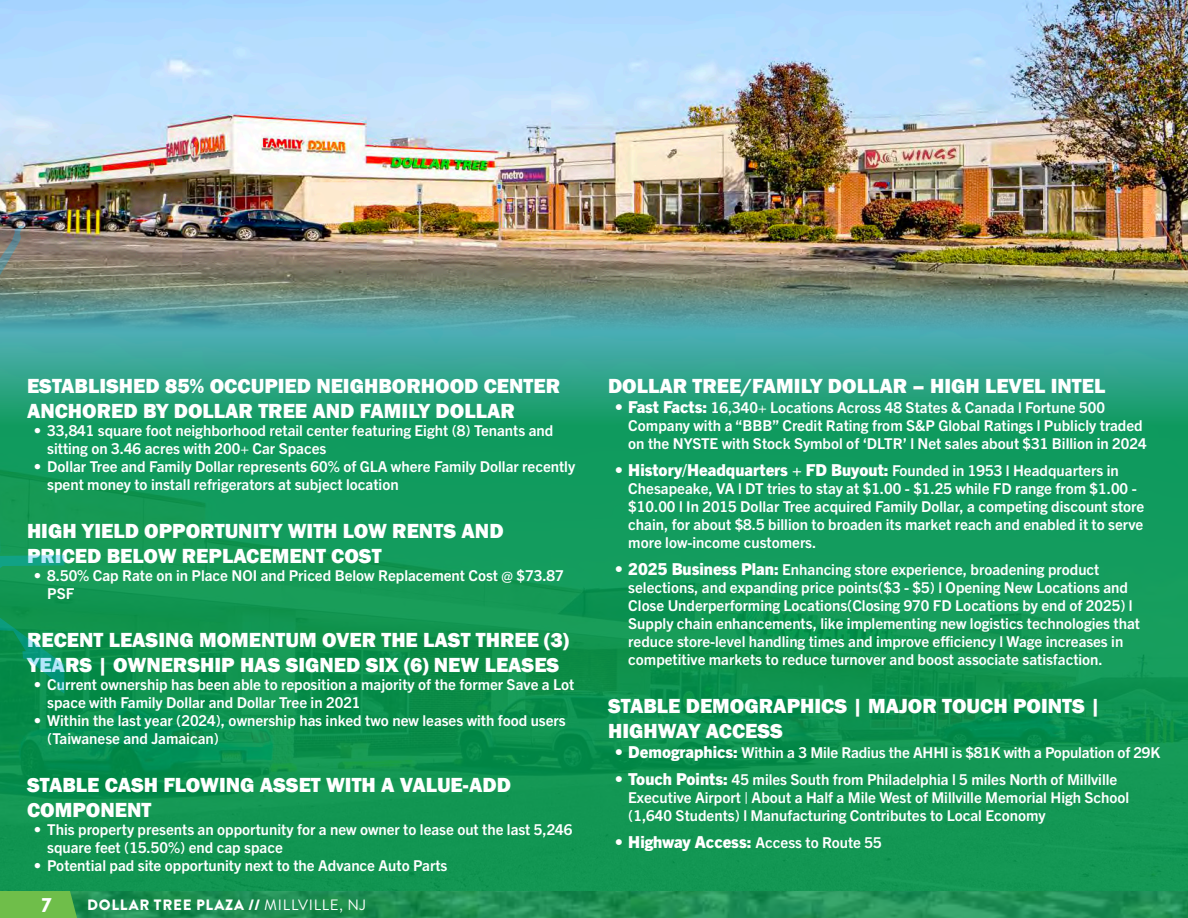
<style>
.page{position:relative;width:1188px;height:918px;background:#fff}
.page>*{position:absolute;margin:0;border:0;box-sizing:border-box;transform-origin:0 0}
.t1{font:800 21px/25.2px "Franklin Gothic";color:#fff}
.t2{font:900 20.4px "Brandon Grotesque";color:#fff}
.t3{font:800 16.5px "Trade Gothic Next LT Pro";color:#fff}
.t4{font:700 15px/18px "Trade Gothic Next LT Pro";color:#fff}
.t5{font:900 15px "Brandon Grotesque";letter-spacing:.05em;color:#fff}
.s1{font-weight:400}
.s2{font-weight:800;font-size:16.5px}
.s3{font-weight:700;font-size:15px}
</style>
<div class="page">
<svg style="left:77px;top:891px;width:1111px;height:27px;background:#219056"></svg>
<div style="left:0;top:891px;width:77px;height:27px;background:#6fbe4a"></div>
<img style="left:0;top:0;width:1188px;height:62px">
<img style="left:0;top:62px;width:1188px;height:829px">
<svg style="left:0;top:226px;width:64px;height:468px;background:#2c956a"></svg>
<p class="t1" style="left:27px;top:373px;width:535px">ESTABLISHED 85% OCCUPIED NEIGHBORHOOD CENTER<br>ANCHORED BY DOLLAR TREE AND FAMILY DOLLAR</p>
<p class="t4" style="left:47px;top:421px;width:508px;text-indent:-14px">• 33,841 square foot neighborhood retail center featuring Eight (8) Tenants and sitting on 3.46 acres with 200+ Car Spaces</p>
<p class="t4" style="left:47px;top:457px;width:529px;text-indent:-14px">• Dollar Tree and Family Dollar represents 60% of GLA where Family Dollar recently spent money to install refrigerators at subject location</p>
<p class="t1" style="left:27px;top:518px;width:478px">HIGH YIELD OPPORTUNITY WITH LOW RENTS AND<br>PRICED BELOW REPLACEMENT COST</p>
<p class="t4" style="left:47px;top:566px;width:518px;text-indent:-14px">• 8.50% Cap Rate on in Place NOI and Priced Below Replacement Cost @ $73.87<br>PSF</p>
<p class="t1" style="left:27px;top:627px;width:543px">RECENT LEASING MOMENTUM OVER THE LAST THREE (3)<br>YEARS | OWNERSHIP HAS SIGNED SIX (6) NEW LEASES</p>
<p class="t4" style="left:47px;top:675px;width:529px;text-indent:-14px">• Current ownership has been able to reposition a majority of the former Save a Lot space with Family Dollar and Dollar Tree in 2021</p>
<p class="t4" style="left:47px;top:711px;width:520px;text-indent:-14px">• Within the last year (2024), ownership has inked two new leases with food users (Taiwanese and Jamaican)</p>
<p class="t1" style="left:27px;top:772px;width:486px">STABLE CASH FLOWING ASSET WITH A VALUE-ADD<br>COMPONENT</p>
<p class="t4" style="left:47px;top:819px;width:527px;text-indent:-14px">• This property presents an opportunity for a new owner to lease out the last 5,246 square feet (15.50%) end cap space</p>
<p class="t4" style="left:34px;top:855px;width:415px">• Potential pad site opportunity next to the Advance Auto Parts</p>
<h2 class="t2" style="left:41px;top:890px;width:12px">7</h2>
<p class="t5" style="left:87px;top:894px;width:280px">DOLLAR TREE PLAZA // <span class="s1">MILLVILLE, NJ</span></p>
<p class="t1" style="left:608px;top:373px;width:499px">DOLLAR TREE/FAMILY DOLLAR – HIGH LEVEL INTEL</p>
<p class="t4" style="left:628px;top:397px;width:520px;text-indent:-14px"><span class="s2">• Fast Facts:</span> 16,340+ Locations Across 48 States &amp; Canada l Fortune 500<br>Company with a “BBB” Credit Rating from S&amp;P Global Ratings l Publicly traded on the NYSTE with Stock Symbol of ‘DLTR’ l Net sales about $31 Billion in 2024</p>
<p class="t3" style="left:615px;top:458px;width:505px">• History/Headquarters + FD Buyout: <span class="s3">Founded in 1953 l Headquarters in</span></p>
<p class="t4" style="left:628px;top:478px;width:518px">Chesapeake, VA l DT tries to stay at $1.00 - $1.25 while FD range from $1.00 - $10.00 l In 2015 Dollar Tree acquired Family Dollar, a competing discount store chain, for about $8.5 billion to broaden its market reach and enabled it to serve more low-income customers.</p>
<p class="t4" style="left:628px;top:559px;width:513px;text-indent:-14px"><span class="s2">• 2025 Business Plan:</span> Enhancing store experience, broadening product selections, and expanding price points($3 - $5) l Opening New Locations and Close Underperforming Locations(Closing 970 FD Locations by end of 2025) l Supply chain enhancements, like implementing new logistics technologies that reduce store-level handling times and improve efficiency l Wage increases in competitive markets to reduce turnover and boost associate satisfaction.</p>
<p class="t1" style="left:608px;top:693px;width:494px">STABLE DEMOGRAPHICS | MAJOR TOUCH POINTS |<br>HIGHWAY ACCESS</p>
<p class="t4" style="left:615px;top:742px;width:547px"><span class="s2">• Demographics:</span> Within a 3 Mile Radius the AHHI is $81K with a Population of 29K</p>
<p class="t4" style="left:628px;top:769px;width:503px;text-indent:-14px"><span class="s2">• Touch Points:</span> 45 miles South from Philadelphia l 5 miles North of Millville<br>Executive Airport | About a Half a Mile West of Millville Memorial High School (1,640 Students) l Manufacturing Contributes to Local Economy</p>
<p class="t3" style="left:615px;top:830px;width:268px">• Highway Access: <span class="s3">Access to Route 55</span></p>
</div>
